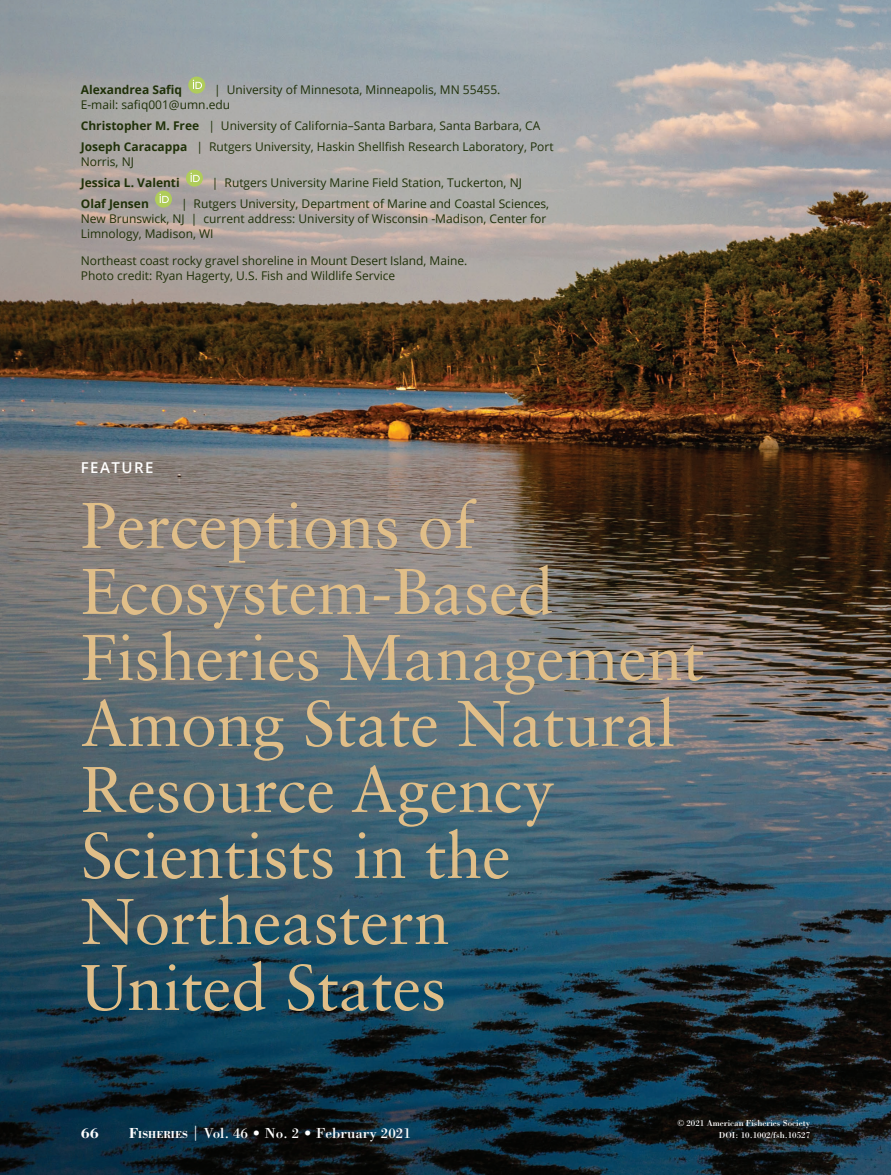
<style>
.page{position:relative;width:891px;height:1175px;background:#fff}
.page>*{position:absolute;margin:0;border:0;box-sizing:border-box;transform-origin:0 0}
.t1{font:64.5px/66px "Sabon LT Std";color:#e0be88}
.t2{font:15px "Bodoni Std";color:#fff}
.t3{font:600 15px "Open Sans";letter-spacing:.1em;color:#fff}
.t4{font:700 15px "Bodoni Std";color:#fff}
.t5{font:12px/15px "Open Sans";color:#203109}
.t6{font:700 12px "Open Sans";color:#203109}
.t7{font:9px/12px "Bodoni Std";color:#fff;text-align:right}
.s1{font-weight:700}
.s2{font-weight:700;font-size:10.5px}
</style>
<div class="page">
<img style="left:0;top:0;width:891px;height:1174px">
<div style="left:188px;top:77px;width:17px;height:17px;background:#afcc5a;border-radius:50%"></div>
<svg style="left:193px;top:80px;width:9px;height:9px"></svg>
<div style="left:186px;top:170px;width:17px;height:17px;background:#afcc5a;border-radius:50%"></div>
<svg style="left:191px;top:173px;width:9px;height:9px"></svg>
<div style="left:155px;top:191px;width:17px;height:17px;background:#afcc5a;border-radius:50%"></div>
<svg style="left:160px;top:194px;width:9px;height:9px"></svg>
<p class="t5" style="left:81px;top:81px;width:421px;text-indent:133px">| University of Minnesota, Minneapolis, MN 55455.<br>E-mail: safiq001@umn.edu</p>
<p class="t5" style="left:81px;top:114px;width:474px;line-height:21px"><span class="s1">Christopher M. Free</span> | University of California–Santa Barbara, Santa Barbara, CA<br><span class="s1">Joseph Caracappa</span> | Rutgers University, Haskin Shellfish Research Laboratory, Port</p>
<p class="t5" style="left:81px;top:153px;width:55px">Norris, NJ</p>
<p class="t6" style="left:81px;top:174px;width:101px">Jessica L. Valenti</p>
<p class="t5" style="left:212px;top:174px;width:311px">| Rutgers University Marine Field Station, Tuckerton, NJ</p>
<p class="t6" style="left:81px;top:195px;width:70px">Olaf Jensen</p>
<p class="t6" style="left:81px;top:81px;width:103px">Alexandrea Safiq</p>
<p class="t5" style="left:81px;top:195px;width:470px;text-indent:100px">| Rutgers University, Department of Marine and Coastal Sciences,<br>New Brunswick, NJ | current address: University of Wisconsin -Madison, Center for<br>Limnology, Madison, WI</p>
<p class="t5" style="left:81px;top:252px;width:388px">Northeast coast rocky gravel shoreline in Mount Desert Island, Maine.<br>Photo credit: Ryan Hagerty, U.S. Fish and Wildlife Service</p>
<p class="t3" style="left:81px;top:457px;width:74px">FEATURE</p>
<h1 class="t1" style="left:81px;top:492px;width:625px">Perceptions of<br>Ecosystem‐Based<br>Fisheries Management<br>Among State Natural<br>Resource Agency<br>Scientists in the<br>Northeastern<br>United States</h1>
<p class="t4" style="left:81px;top:1123px;width:20px">66</p>
<p class="t2" style="left:129px;top:1124px;width:283px"><span class="s1">F</span><span class="s2">ISHERIES</span> | Vol. 46 • No. 2 • February 2021</p>
<p class="t7" style="left:677px;top:1116px;width:134px">© 2021 American Fisheries Society<br>DOI: 10.1002/fsh.10527</p>
</div>
